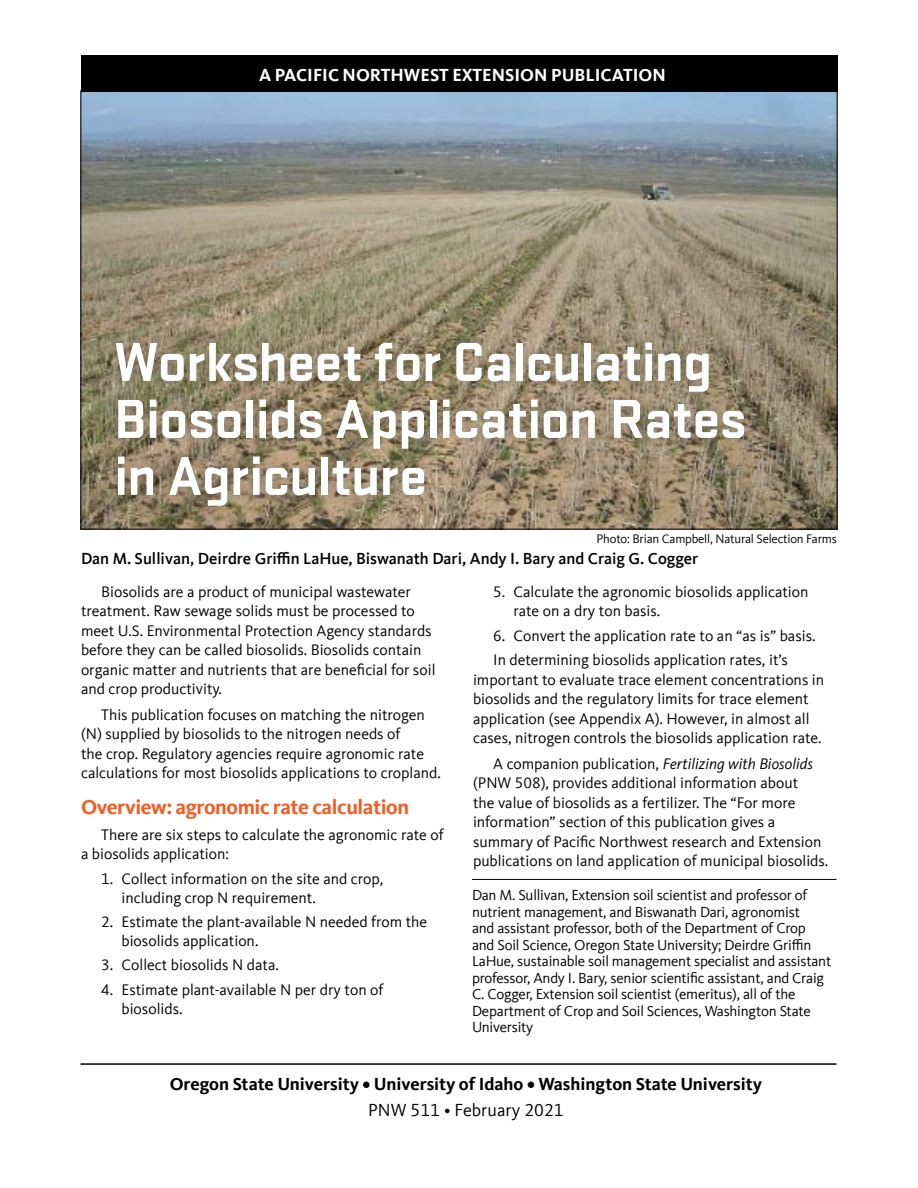
<style>
.page{position:relative;width:918px;height:1188px;background:#fff}
.page>*{position:absolute;margin:0;border:0;box-sizing:border-box;transform-origin:0 0}
.t1{font:700 57px/57px "Stratum 2";letter-spacing:-.02em;color:#fff}
.Subhead_1{font:700 21px "Kievit Offc";letter-spacing:-.02em;color:#f15d22}
.t2{font:700 18px "Kievit Offc";color:#000}
.OSUES_banner{font:700 18px "Kievit Offc";color:#fff}
.t3{font:18px "Kievit Offc";color:#000}
.Authors{font:500 16.5px "Kievit Offc";color:#000}
.Body_text{font:15.75px/19.5px "Kievit Offc";color:#000}
.Author_affiliations{font:15px/16.5px "Kievit Offc";letter-spacing:-.015em;color:#000}
.t4{font:12.75px "Kievit Offc";letter-spacing:-.015em;color:#000}
.s1{font-style:italic}
</style>
<div class="page">
<img style="left:83px;top:93px;width:753px;height:435px">
<div style="left:81px;top:55px;width:757px;height:37px;background:#000"></div>
<hr style="left:81px;top:1063px;width:756px;height:2px;background:#000">
<hr style="left:472px;top:879px;width:365px;height:1px;background:#000">
<div style="left:105px;top:330px;width:650px;height:186px;background:#786658;opacity:.4"></div>
<p class="OSUES_banner" style="left:259px;top:64px;width:408px">A PACIFIC NORTHWEST EXTENSION PUBLICATION</p>
<h1 class="t1" style="left:114px;top:330px;width:634px">Worksheet for Calculating<br>Biosolids Application Rates in Agriculture</h1>
<p class="t4" style="left:597px;top:532px;width:242px">Photo: Brian Campbell, Natural Selection Farms</p>
<p class="Authors" style="left:81px;top:549px;width:619px">Dan M. Sullivan, Deirdre Griffin LaHue, Biswanath Dari, Andy I. Bary and Craig G. Cogger</p>
<p class="Body_text" style="left:81px;top:582px;width:356px;text-indent:20px">Biosolids are a product of municipal wastewater treatment. Raw sewage solids must be processed to meet U.S. Environmental Protection Agency standards before they can be called biosolids. Biosolids contain organic matter and nutrients that are beneficial for soil and crop productivity.</p>
<p class="Body_text" style="left:81px;top:705px;width:361px;text-indent:20px">This publication focuses on matching the nitrogen (N) supplied by biosolids to the nitrogen needs of<br>the crop. Regulatory agencies require agronomic rate calculations for most biosolids applications to cropland.</p>
<h2 class="Subhead_1" style="left:81px;top:795px;width:330px">Overview: agronomic rate calculation</h2>
<p class="Body_text" style="left:81px;top:825px;width:364px;text-indent:20px">There are six steps to calculate the agronomic rate of a biosolids application:</p>
<p class="Body_text" style="left:122px;top:870px;width:263px;line-height:18.9px;text-indent:-20px">1. Collect information on the site and crop, including crop N requirement.</p>
<p class="Body_text" style="left:122px;top:913px;width:307px;line-height:18.9px;text-indent:-20px">2. Estimate the plant-available N needed from the biosolids application.</p>
<p class="Body_text" style="left:101px;top:956px;width:179px">3. Collect biosolids N data.</p>
<p class="Body_text" style="left:122px;top:980px;width:263px;line-height:18.9px;text-indent:-20px">4. Estimate plant-available N per dry ton of biosolids.</p>
<p class="Body_text" style="left:514px;top:582px;width:297px;line-height:18.9px;text-indent:-20px">5. Calculate the agronomic biosolids application rate on a dry ton basis.</p>
<p class="Body_text" style="left:493px;top:626px;width:324px">6. Convert the application rate to an “as is” basis.</p>
<p class="Body_text" style="left:473px;top:651px;width:353px;text-indent:20px">In determining biosolids application rates, it’s important to evaluate trace element concentrations in biosolids and the regulatory limits for trace element application (see Appendix A). However, in almost all cases, nitrogen controls the biosolids application rate.</p>
<p class="Body_text" style="left:473px;top:754px;width:357px;text-indent:20px">A companion publication, <span class="s1">Fertilizing with Biosolids </span>(PNW 508), provides additional information about<br>the value of biosolids as a fertilizer. The “For more information” section of this publication gives a summary of Pacific Northwest research and Extension publications on land application of municipal biosolids.</p>
<p class="Author_affiliations" style="left:472px;top:887px;width:361px">Dan M. Sullivan, Extension soil scientist and professor of nutrient management, and Biswanath Dari, agronomist<br>and assistant professor, both of the Department of Crop and Soil Science, Oregon State University; Deirdre Griffin LaHue, sustainable soil management specialist and assistant professor, Andy I. Bary, senior scientific assistant, and Craig C. Cogger, Extension soil scientist (emeritus), all of the Department of Crop and Soil Sciences, Washington State University</p>
<p class="t2" style="left:170px;top:1074px;width:594px">Oregon State University • University of Idaho • Washington State University</p>
<p class="t3" style="left:368px;top:1100px;width:197px">PNW 511 • February 2021</p>
</div>
